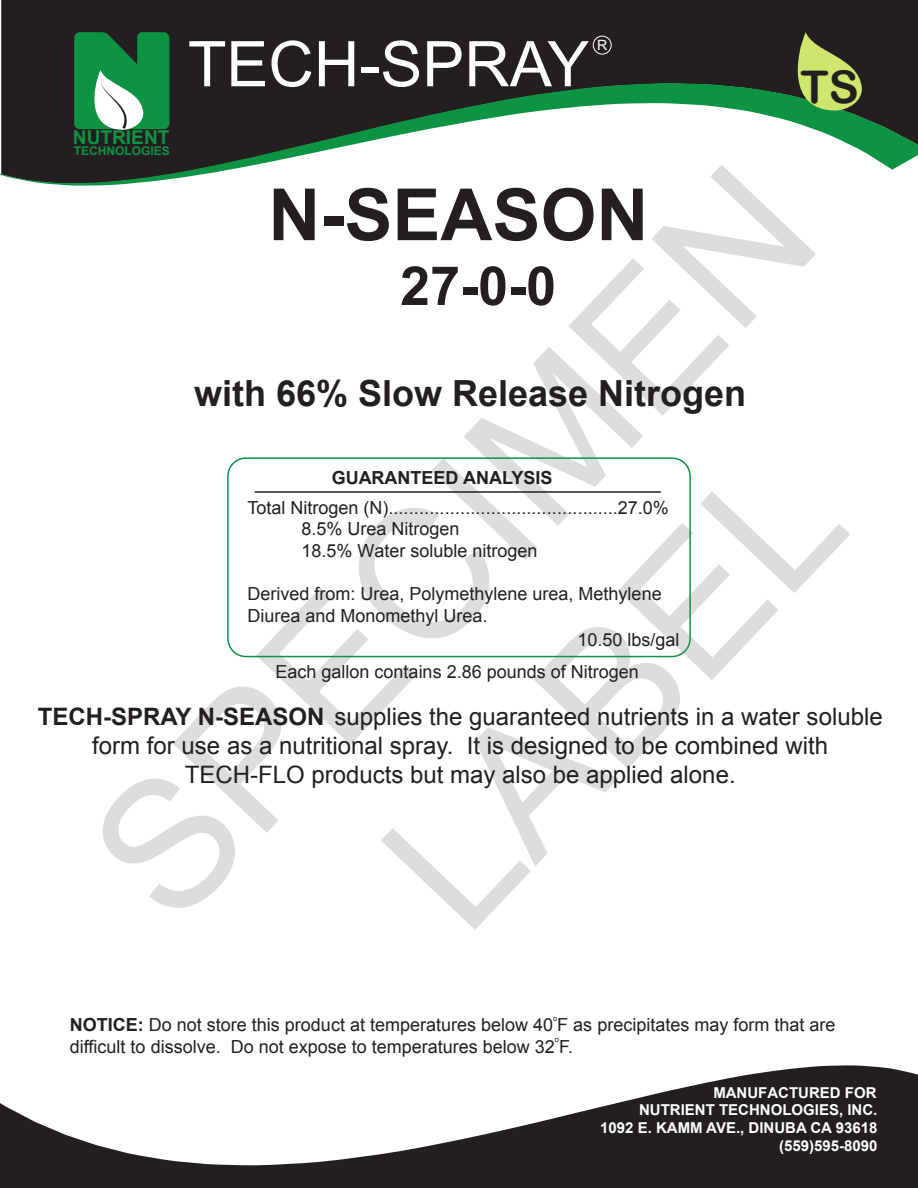
<style>
.page{position:relative;width:918px;height:1188px;background:#fff}
.page>*{position:absolute;margin:0;border:0;box-sizing:border-box;transform-origin:0 0}
.t1{font:181.5px/217.6px "Arial";color:#231f20;text-align:center}
.t2{font:700 72px "Arial";color:#231f20}
.t3{font:63px "Arial";color:#fff}
.t4{font:700 54px "Arial";color:#231f20}
.t5{font:45px "Arial Rounded MT Bold";color:#231f20}
.t6{font:700 36px "Arial";color:#231f20}
.t7{font:24px/28.8px "Arial";color:#231f20;text-align:center}
.t8{font:700 19.2px "Arial";color:#0d9344}
.t9{font:18px/21.6px "Arial";color:#231f20}
.t10{font:700 18px "Arial";color:#231f20}
.t11{font:700 15px/17.7px "Arial";color:#fff;text-align:right}
.t12{font:14.1px "Arial";color:#fff}
.t13{font:700 12px "Arial";color:#0d9344}
.t14{font:7.5px "Arial";color:#231f20}
.s1{font-weight:700}
</style>
<div class="page">
<div style="left:1px;top:0;width:917px;height:83px;background:#231f20"></div>
<svg style="left:0;top:83px;width:918px;height:103px"></svg>
<svg style="left:74px;top:32px;width:95px;height:98px"></svg>
<svg style="left:786px;top:32px;width:77px;height:79px"></svg>
<svg style="left:0;top:1065px;width:918px;height:123px;fill:#231f20"></svg>
<div style="left:227px;top:457px;width:464px;height:200px;border:2px solid #0d9344;border-radius:18px"></div>
<hr style="left:255px;top:491px;width:406px;height:2px;background:#231f20">
<div style="left:593px;top:36px;width:19px;height:18px;border:1px solid #fff;border-radius:50%"></div>
<p class="t8" style="left:73px;top:125px;width:98px">NUTRIENT</p>
<p class="t13" style="left:74px;top:143px;width:98px">TECHNOLOGIES</p>
<h3 class="t3" style="left:188px;top:23px;width:403px">TECH-SPRAY</h3>
<p class="t12" style="left:597px;top:36px;width:12px">R</p>
<h3 class="t5" style="left:801px;top:61px;width:60px">TS</h3>
<h1 class="t1" style="left:52px;top:817px;width:949px;rotate:-47deg">SPECIMEN<br>LABEL</h1>
<h2 class="t2" style="left:268px;top:167px;width:382px">N-SEASON</h2>
<h3 class="t4" style="left:400px;top:250px;width:158px">27-0-0</h3>
<h3 class="t6" style="left:194px;top:369px;width:554px">with 66% Slow Release Nitrogen</h3>
<p class="t10" style="left:332px;top:465px;width:222px">GUARANTEED ANALYSIS</p>
<p class="t9" style="left:302px;top:497px;width:369px;text-indent:-54px">Total Nitrogen (N).............................................27.0%<br>8.5% Urea Nitrogen<br>18.5% Water soluble nitrogen</p>
<p class="t9" style="left:248px;top:583px;width:416px">Derived from: Urea, Polymethylene urea, Methylene<br>Diurea and Monomethyl Urea.</p>
<p class="t9" style="left:577px;top:629px;width:104px">10.50 lbs/gal</p>
<p class="t9" style="left:276px;top:661px;width:365px">Each gallon contains 2.86 pounds of Nitrogen</p>
<h3 class="t7" style="left:38px;top:703px;width:846px"><span class="s1">TECH-SPRAY N-SEASON</span> supplies the guaranteed nutrients in a water soluble form for use as a nutritional spray. It is designed to be combined with<br>TECH-FLO products but may also be applied alone.</h3>
<p class="t14" style="left:553px;top:1013px;width:6px">o</p>
<p class="t9" style="left:70px;top:1036px;width:505px">difficult to dissolve. Do not expose to temperatures below 32 F.</p>
<p class="t9" style="left:70px;top:1014px;width:767px"><span class="s1">NOTICE:</span> Do not store this product at temperatures below 40 F as precipitates may form that are</p>
<p class="t14" style="left:555px;top:1035px;width:6px">o</p>
<p class="t11" style="left:600px;top:1084px;width:279px">MANUFACTURED FOR<br>NUTRIENT TECHNOLOGIES, INC.<br>1092 E. KAMM AVE., DINUBA CA 93618 (559)595-8090</p>
</div>
